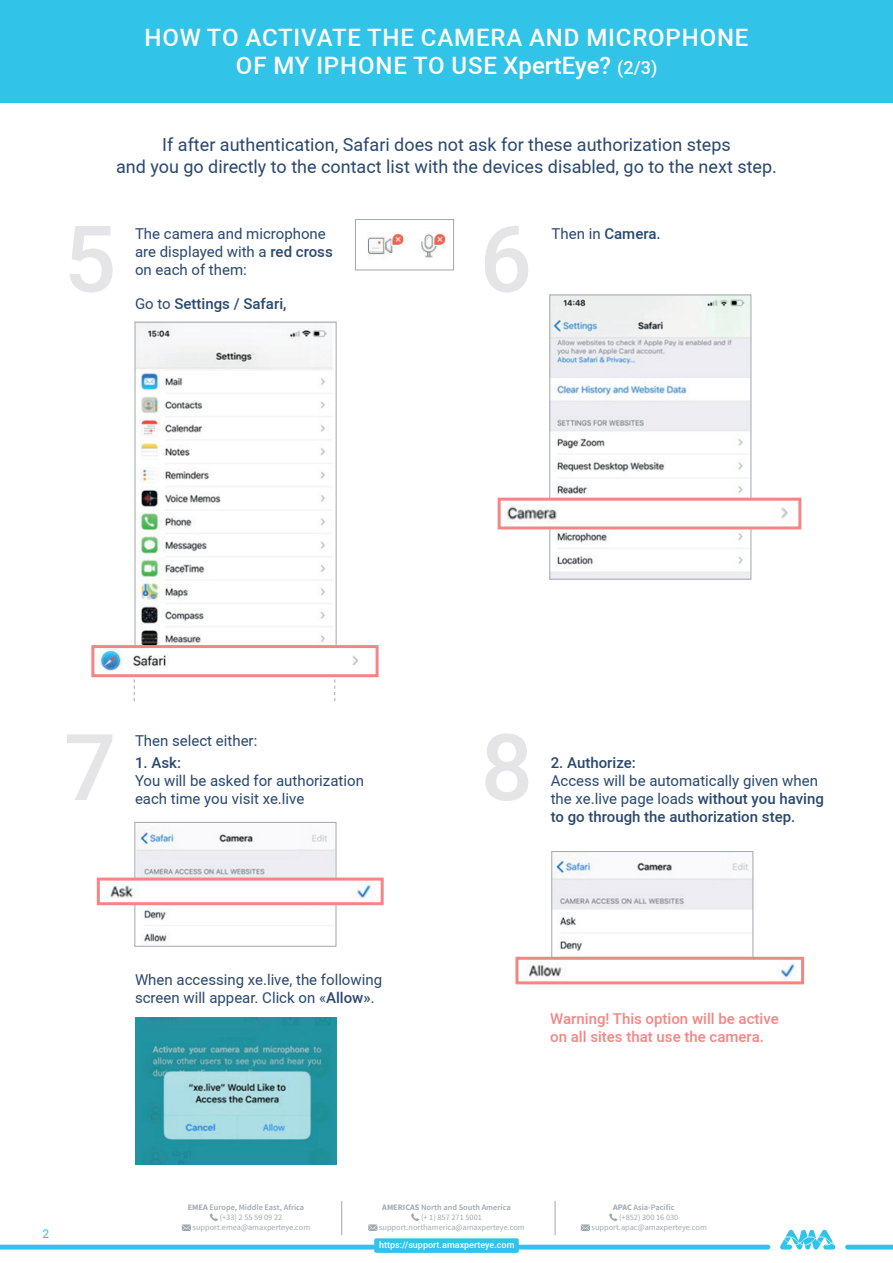
<style>
.page{position:relative;width:893px;height:1263px;background:#fff}
.page>*{position:absolute;margin:0;border:0;box-sizing:border-box;transform-origin:0 0}
.t1{font:500 92.4px "Roboto";color:#e5e5e7}
.t2{font:500 24px/28.8px "Roboto";letter-spacing:.035em;color:#fff;text-align:center}
.t3{font:18px/21.6px "Roboto";color:#2a486e;text-align:center}
.t4{font:15px/18px "Roboto";color:#2a486e}
.t5{font:500 15px/18px "Roboto";color:#f38685}
.t6{font:500 15px "Roboto";color:#2a486e}
.t7{font:12px "Roboto";color:#32c3e8}
.t8{font:500 9px "Roboto";color:#fff}
.t9{font:8.25px "Source Sans Pro";color:#a1a8ae}
.t10{font:600 8.25px "Source Sans Pro";color:#a1a8ae}
.s1{font-size:18px}
.s2{font-weight:500}
.s3{font-weight:400}
.s4{font-weight:700}
</style>
<div class="page">
<hr style="left:0;top:1245px;width:770px;height:4px;background:#32c3e8">
<svg style="left:845px;top:1245px;width:48px;height:4px"></svg>
<svg style="left:780px;top:1230px;width:55px;height:19px"></svg>
<div style="left:0;top:0;width:893px;height:102px;background:#32c3e8"></div>
<svg style="left:411px;top:1213px;width:8px;height:8px"></svg>
<svg style="left:368px;top:1224px;width:9px;height:7px"></svg>
<svg style="left:210px;top:1213px;width:8px;height:8px"></svg>
<svg style="left:182px;top:1224px;width:9px;height:7px"></svg>
<svg style="left:609px;top:1213px;width:8px;height:8px"></svg>
<svg style="left:581px;top:1224px;width:9px;height:7px"></svg>
<div style="left:374px;top:1238px;width:145px;height:15px;background:#32c3e8;border-radius:2px"></div>
<hr style="left:341px;top:1201px;width:1px;height:34px;background:#a1a8ae">
<hr style="left:555px;top:1201px;width:1px;height:34px;background:#a1a8ae">
<img style="left:551px;top:297px;width:198px;height:280px">
<div style="left:549px;top:295px;width:202px;height:284px;border:1px solid #a1a8ae"></div>
<img style="left:137px;top:324px;width:196px;height:321px">
<div style="left:135px;top:322px;width:201px;height:343px;border:1px solid #a1a8ae"></div>
<svg style="left:134px;top:677px;width:1px;height:24px"></svg>
<svg style="left:334px;top:677px;width:1px;height:24px"></svg>
<img style="left:367px;top:232px;width:79px;height:26px">
<div style="left:355px;top:219px;width:99px;height:51px;border:1px solid #a1a8ae"></div>
<img style="left:99px;top:649px;width:260px;height:23px">
<div style="left:91px;top:645px;width:288px;height:32px;border:3px solid #f38685"></div>
<img style="left:507px;top:502px;width:281px;height:23px">
<div style="left:498px;top:498px;width:303px;height:31px;border:3px solid #f38685"></div>
<img style="left:136px;top:824px;width:198px;height:118px">
<div style="left:134px;top:822px;width:202px;height:125px;border:1px solid #a1a8ae"></div>
<img style="left:106px;top:881px;width:270px;height:20px">
<div style="left:97px;top:877px;width:287px;height:28px;border:3px solid #f38685"></div>
<img style="left:135px;top:1017px;width:201px;height:148px">
<img style="left:553px;top:854px;width:198px;height:103px">
<div style="left:551px;top:851px;width:202px;height:130px;border:1px solid #a1a8ae"></div>
<img style="left:526px;top:961px;width:269px;height:19px">
<div style="left:515px;top:957px;width:289px;height:27px;border:3px solid #f38685"></div>
<h2 class="t2" style="left:144px;top:23px;width:606px">HOW TO ACTIVATE THE CAMERA AND MICROPHONE<br>OF MY IPHONE TO USE XpertEye? <span class="s1">(2/3)</span></h2>
<p class="t3" style="left:116px;top:134px;width:662px">If after authentication, Safari does not ask for these authorization steps<br>and you go directly to the contact list with the devices disabled, go to the next step.</p>
<h1 class="t1" style="left:64px;top:204px;width:54px">5</h1>
<h1 class="t1" style="left:480px;top:204px;width:54px">6</h1>
<p class="t4" style="left:135px;top:224px;width:199px">The camera and microphone are displayed with a <span class="s2">red cross </span>on each of them:</p>
<p class="t6" style="left:135px;top:295px;width:153px"><span class="s3">Go to</span> Settings / Safari,</p>
<p class="t6" style="left:552px;top:224px;width:111px"><span class="s3">Then in</span> Camera.</p>
<h1 class="t1" style="left:64px;top:712px;width:54px">7</h1>
<h1 class="t1" style="left:481px;top:712px;width:54px">8</h1>
<p class="t4" style="left:135px;top:732px;width:124px">Then select either:</p>
<p class="t6" style="left:135px;top:754px;width:47px">1. Ask:</p>
<p class="t4" style="left:135px;top:772px;width:230px">You will be asked for authorization each time you visit xe.live</p>
<p class="t6" style="left:551px;top:754px;width:87px">2. Authorize:</p>
<p class="t4" style="left:551px;top:772px;width:275px">Access will be automatically given when the xe.live page loads <span class="s2">without you having to go through the authorization step.</span></p>
<p class="t4" style="left:135px;top:970px;width:249px">When accessing xe.live, the following screen will appear. Click on «<span class="s2">Allow»</span>.</p>
<p class="t5" style="left:550px;top:1009px;width:230px">Warning! This option will be active on all sites that use the camera.</p>
<p class="t7" style="left:43px;top:1226px;width:8px">2</p>
<p class="t10" style="left:188px;top:1202px;width:118px"><span class="s4">EMEA</span> Europe, Middle East, Africa</p>
<p class="t9" style="left:220px;top:1212px;width:64px">(+33) 2 55 59 09 22</p>
<p class="t9" style="left:193px;top:1222px;width:119px">support.emea@amaxperteye.com</p>
<p class="t10" style="left:382px;top:1202px;width:130px"><span class="s4">AMERICAS</span> North and South America</p>
<p class="t9" style="left:421px;top:1212px;width:62px">(+ 1) 857 271 5001</p>
<p class="t9" style="left:379px;top:1222px;width:147px">support.northamerica@amaxperteye.com</p>
<p class="t8" style="left:379px;top:1239px;width:137px">https://support.amaxperteye.com</p>
<p class="t10" style="left:613px;top:1202px;width:63px"><span class="s4">APAC</span> Asia-Pacific</p>
<p class="t9" style="left:619px;top:1212px;width:61px">(+852) 300 16 030</p>
<p class="t9" style="left:592px;top:1222px;width:117px">support.apac@amaxperteye.com</p>
</div>
